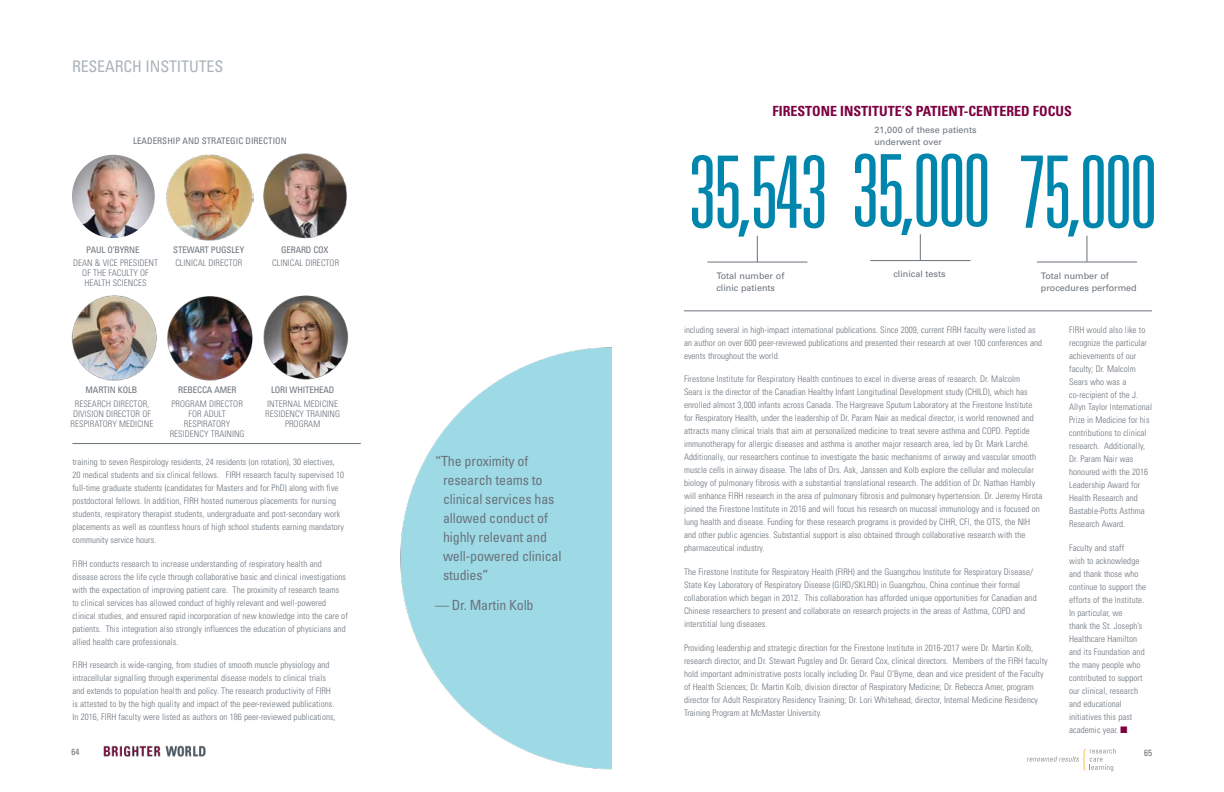
<style>
.page{position:relative;width:1224px;height:792px;background:#fff}
.page>*{position:absolute;margin:0;border:0;box-sizing:border-box;transform-origin:0 0}
.t1{font:300 ultra-condensed 100px "Univers";letter-spacing:-.025em;color:#0086ad}
.t2{font:condensed 16px "Univers";color:#abb4ba}
.t3{font:condensed 14px/19px "Univers";letter-spacing:-.01em;color:#6a737b}
.t4{font:700 condensed 14px "Univers";color:#7d0040}
.t5{font:300 condensed 9px/13px "Univers";letter-spacing:.005em;color:#6a737b}
.t6{font:9px/12px "Univers";color:#6a737b}
.t7{font:condensed 9px "Univers";letter-spacing:.005em;color:#6a737b}
.s1{font-family:"Monotype Sorts";font-weight:400;font-stretch:normal;color:#7d0040}
</style>
<div class="page">
<img style="left:103px;top:746px;width:103px;height:11px">
<svg style="left:1027px;top:748px;width:89px;height:23px"></svg>
<svg style="left:757px;top:236px;width:1px;height:26px"></svg>
<hr style="left:707px;top:262px;width:100px;height:1px;background:#6a737b">
<svg style="left:1086px;top:236px;width:1px;height:26px"></svg>
<hr style="left:1037px;top:262px;width:100px;height:1px;background:#6a737b">
<svg style="left:920px;top:234px;width:1px;height:26px"></svg>
<hr style="left:870px;top:260px;width:100px;height:1px;background:#6a737b">
<hr style="left:684px;top:311px;width:468px;height:1px;background:#6a737b">
<img style="left:400px;top:347px;width:212px;height:423px">
<img style="left:263px;top:153px;width:84px;height:86px">
<img style="left:72px;top:155px;width:83px;height:83px;border-radius:42px">
<img style="left:166px;top:154px;width:87px;height:87px">
<img style="left:71px;top:295px;width:182px;height:86px">
<img style="left:263px;top:295px;width:86px;height:85px">
<hr style="left:72px;top:443px;width:289px;height:1px;background:#6a737b">
<h2 class="t2" style="left:72px;top:56px;width:18px">Research</h2>
<h2 class="t2" style="left:146px;top:56px;width:13px">Instit</h2>
<h2 class="t2" style="left:189px;top:56px;width:19px">utes</h2>
<p class="t7" style="left:133px;top:135px;width:155px">LEADERSHIP AND STRATEGIC DIRECTION</p>
<p class="t7" style="left:86px;top:244px;width:40px">Paul O’Byrne</p>
<p class="t5" style="left:73px;top:258px;width:86px;line-height:10px;text-align:center">DEAN &amp; VICE PRESIDENT<br>OF THE FACULTY OF<br>HEALTH SCIENCES</p>
<p class="t7" style="left:173px;top:244px;width:11px">Stewart</p>
<p class="t7" style="left:211px;top:244px;width:30px">Pugsley</p>
<p class="t5" style="left:175px;top:256px;width:68px">CLINICAL DIRECTOR</p>
<p class="t7" style="left:281px;top:244px;width:11px">Gerard</p>
<p class="t7" style="left:313px;top:244px;width:11px">Cox</p>
<p class="t5" style="left:272px;top:256px;width:68px">CLINICAL DIRECTOR</p>
<p class="t7" style="left:86px;top:384px;width:13px">Martin</p>
<p class="t7" style="left:118px;top:384px;width:20px">Ko lb</p>
<p class="t5" style="left:71px;top:398px;width:84px;line-height:10px;text-align:center">RESEARCH DIRECTOR,<br>DIVISION DIRECTOR OF<br>RESPIRATORY MEDICINE</p>
<p class="t7" style="left:178px;top:384px;width:10px">Rebecca</p>
<p class="t7" style="left:214px;top:384px;width:12px">Amer</p>
<p class="t5" style="left:170px;top:398px;width:76px;line-height:10px;text-align:center">PROGRAM DIRECTOR<br>FOR ADULT<br>RESPIRATORY<br>RESIDENCY TRAINING</p>
<p class="t7" style="left:271px;top:384px;width:5px">Lori</p>
<p class="t7" style="left:290px;top:384px;width:14px">Whitehead</p>
<p class="t5" style="left:265px;top:399px;width:76px;line-height:10px;text-align:center">INTERNAL MEDICINE<br>RESIDENCY TRAINING<br>PROGRAM</p>
<p class="t5" style="left:72px;top:455px;width:273px">training to seven Respirology residents, 24 residents (on rotation), 30 electives, 20 medical students and six clinical fellows. FIRH research faculty supervised 10 full-time graduate students (candidates for Masters and for PhD) along with five postdoctoral fellows. In addition, FIRH hosted numerous placements for nursing students, respiratory therapist students, undergraduate and post-secondary work placements as well as countless hours of high school students earning mandatory community service hours.</p>
<p class="t5" style="left:72px;top:557px;width:277px">FIRH conducts research to increase understanding of respiratory health and disease across the life cycle through collaborative basic and clinical investigations with the expectation of improving patient care. The proximity of research teams to clinical services has allowed conduct of highly relevant and well-powered clinical studies, and ensured rapid incorporation of new knowledge into the care of patients. This integration also strongly influences the education of physicians and allied health care professionals.</p>
<p class="t5" style="left:72px;top:659px;width:265px">FIRH research is wide-ranging, from studies of smooth muscle physiology and intracellular signalling through experimental disease models to clinical trials and extends to population health and policy. The research productivity of FIRH is attested to by the high quality and impact of the peer-reviewed publications.<br>In 2016, FIRH faculty were listed as authors on 186 peer-reviewed publications,</p>
<h3 class="t3" style="left:443px;top:452px;width:120px;text-indent:-8px">“The proximity of research teams to clinical services has allowed conduct of highly relevant and well-powered clinical studies”</h3>
<h3 class="t3" style="left:435px;top:595px;width:100px">— Dr. Martin Kolb</h3>
<h3 class="t4" style="left:773px;top:103px;width:228px">FIRESTONE INSTITUTE’S PATIENT-CENTERE</h3>
<h3 class="t4" style="left:1021px;top:103px;width:52px">D FOCUS</h3>
<h1 class="t1" style="left:688px;top:140px;width:141px">35,543</h1>
<p class="t6" style="left:716px;top:270px;width:69px">Total number of clinic patients</p>
<p class="t6" style="left:874px;top:124px;width:104px">21,000 of these patients underwent over</p>
<h1 class="t1" style="left:851px;top:139px;width:141px">35,000</h1>
<p class="t6" style="left:893px;top:268px;width:54px">clinical tests</p>
<h1 class="t1" style="left:1018px;top:140px;width:141px">75,000</h1>
<p class="t6" style="left:1041px;top:269px;width:97px">Total number of procedures performed</p>
<p class="t5" style="left:684px;top:323px;width:360px">including several in high-impact international publications. Since 2009, current FIRH faculty were listed as an author on over 600 peer-reviewed publications and presented their research at over 100 conferences and events throughout the world.</p>
<p class="t5" style="left:684px;top:373px;width:360px">Firestone Institute for Respiratory Health continues to excel in diverse areas of research. Dr. Malcolm<br>Sears is the director of the Canadian Healthy Infant Longitudinal Development study (CHILD), which has enrolled almost 3,000 infants across Canada. The Hargreave Sputum Laboratory at the Firestone Institute for Respiratory Health, under the leadership of Dr. Param Nair as medical director, is world renowned and attracts many clinical trials that aim at personalized medicine to treat severe asthma and COPD. Peptide immunotherapy for allergic diseases and asthma is another major research area, led by Dr. Mark Larché.<br>Additionally, our researchers continue to investigate the basic mechanisms of airway and vascular smooth muscle cells in airway disease. The labs of Drs. Ask, Janssen and Kolb explore the cellular and molecular biology of pulmonary fibrosis with a substantial translational research. The addition of Dr. Nathan Hambly will enhance FIRH research in the area of pulmonary fibrosis and pulmonary hypertension. Dr. Jeremy Hirota joined the Firestone Institute in 2016 and will focus his research on mucosal immunology and is focused on lung health and disease. Funding for these research programs is provided by CIHR, CFI, the OTS, the NIH and other public agencies. Substantial support is also obtained through collaborative research with the pharmaceutical industry.</p>
<p class="t5" style="left:684px;top:565px;width:354px">The Firestone Institute for Respiratory Health (FIRH) and the Guangzhou Institute for Respiratory Disease/ State Key Laboratory of Respiratory Disease (GIRD/SKLRD) in Guangzhou, China continue their formal collaboration which began in 2012. This collaboration has afforded unique opportunities for Canadian and Chinese researchers to present and collaborate on research projects in the areas of Asthma, COPD and interstitial lung diseases.</p>
<p class="t5" style="left:684px;top:641px;width:365px">Providing leadership and strategic direction for the Firestone Institute in 2016-2017 were Dr. Martin Kolb, research director, and Dr. Stewart Pugsley and Dr. Gerard Cox, clinical directors. Members of the FIRH faculty hold important administrative posts locally including Dr. Paul O’Byrne, dean and vice president of the Faculty of Health Sciences; Dr. Martin Kolb, division director of Respiratory Medicine; Dr. Rebecca Amer, program director for Adult Respiratory Residency Training; Dr. Lori Whitehead, director, Internal Medicine Residency Training Program at McMaster University.</p>
<p class="t5" style="left:1069px;top:323px;width:84px">FIRH would also like to recognize the particular achievements of our faculty; Dr. Malcolm<br>Sears who was a co-recipient of the J.<br>Allyn Taylor International<br>Prize in Medicine for his contributions to clinical research. Additionally,<br>Dr. Param Nair was honoured with the 2016<br>Leadership Award for<br>Health Research and<br>Bastable-Potts Asthma<br>Research Award.</p>
<p class="t5" style="left:1069px;top:542px;width:79px">Faculty and staff<br>wish to acknowledge and thank those who continue to support the efforts of the Institute.<br>In particular, we<br>thank the St. Joseph’s<br>Healthcare Hamilton and its Foundation and the many people who contributed to support our clinical, research and educational initiatives this past academic year. <span class="s1">n</span></p>
<p class="t7" style="left:72px;top:747px;width:9px">64</p>
<p class="t7" style="left:1144px;top:747px;width:9px">65</p>
</div>
